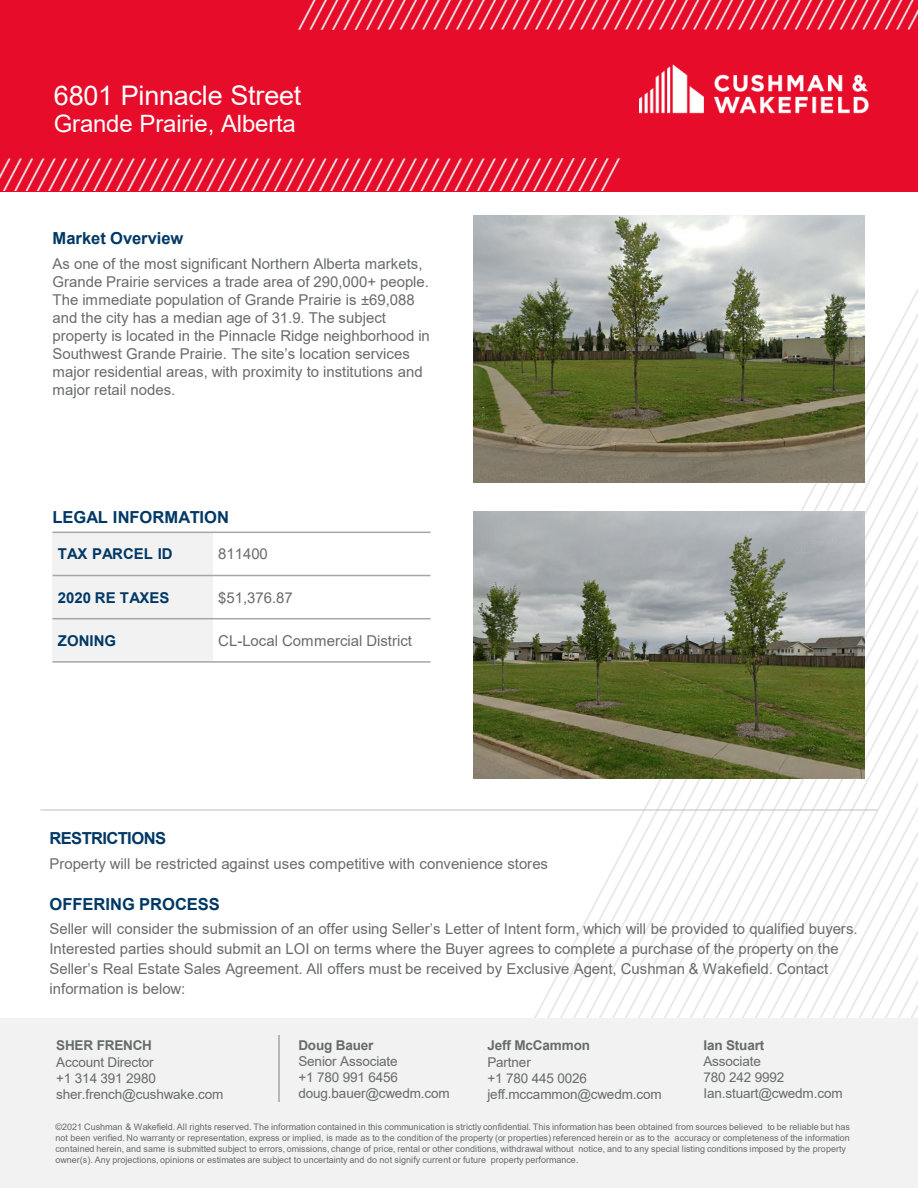
<style>
.page{position:relative;width:918px;height:1188px;background:#fff}
.page>*{position:absolute;margin:0;border:0;box-sizing:border-box;transform-origin:0 0}
.t1{font:27px "Arial";letter-spacing:-.01em;color:#fff}
.t2{font:24px "Arial";letter-spacing:-.005em;color:#fff}
.t3{font:700 16.5px "Arial";letter-spacing:-.005em;color:#003865}
.t4{font:700 16.5px "Arial";letter-spacing:-.035em;color:#003865}
.t5{font:15px/18px "Arial";color:#696b6b}
.t6{font:700 15px "Arial";color:#003865}
.t7{font:13.5px/16.2px "Arial";letter-spacing:-.01em;color:#666b6b}
.t8{font:700 13.5px "Arial";letter-spacing:-.01em;color:#666b6b}
.t9{font:9px/10.8px "Arial";letter-spacing:.005em;color:#666b6b}
</style>
<div class="page">
<svg style="left:598px;top:316px;width:320px;height:702px"></svg>
<svg style="left:727px;top:562px;width:191px;height:456px"></svg>
<svg style="left:805px;top:711px;width:113px;height:307px"></svg>
<div style="left:0;top:1018px;width:918px;height:170px;background:#f2f2f2"></div>
<img style="left:0;top:0;width:918px;height:191px">
<img style="left:608px;top:45px;width:292px;height:99px">
<hr style="left:40px;top:810px;width:838px;height:1px;background:#bfbfbf">
<hr style="left:279px;top:1035px;width:1px;height:67px;background:#7f7f7f">
<img style="left:473px;top:511px;width:391px;height:267px">
<div style="left:52px;top:532px;width:161px;height:44px;background:#f2f2f2"></div>
<div style="left:52px;top:576px;width:161px;height:43px;background:#f2f2f2"></div>
<div style="left:52px;top:619px;width:161px;height:43px;background:#f2f2f2"></div>
<hr style="left:52px;top:575px;width:378px;height:1px;background:#a6a6a6">
<hr style="left:52px;top:618px;width:378px;height:1px;background:#a6a6a6">
<hr style="left:52px;top:532px;width:378px;height:1px;background:#a6a6a6">
<hr style="left:52px;top:661px;width:378px;height:2px;background:#a6a6a6">
<img style="left:473px;top:215px;width:391px;height:267px">
<h1 class="t1" style="left:54px;top:77px;width:249px">6801 Pinnacle Street</h1>
<h1 class="t2" style="left:54px;top:107px;width:243px">Grande Prairie, Alberta</h1>
<p class="t3" style="left:52px;top:227px;width:132px">Market Overview</p>
<p class="t5" style="left:52px;top:255px;width:379px">As one of the most significant Northern Alberta markets, Grande Prairie services a trade area of 290,000+ people.<br>The immediate population of Grande Prairie is ±69,088 and the city has a median age of 31.9. The subject property is located in the Pinnacle Ridge neighborhood in Southwest Grande Prairie. The site’s location services major residential areas, with proximity to institutions and major retail nodes.</p>
<p class="t3" style="left:52px;top:505px;width:178px">LEGAL INFORMATION</p>
<p class="t6" style="left:58px;top:544px;width:116px">TAX PARCEL ID</p>
<p class="t5" style="left:218px;top:545px;width:51px">811400</p>
<p class="t6" style="left:58px;top:587px;width:113px">2020 RE TAXES</p>
<p class="t5" style="left:218px;top:588px;width:76px">$51,376.87</p>
<p class="t6" style="left:58px;top:630px;width:60px">ZONING</p>
<p class="t5" style="left:218px;top:632px;width:195px">CL-Local Commercial District</p>
<p class="t4" style="left:50px;top:827px;width:118px">RESTRICTIONS</p>
<p class="t5" style="left:50px;top:855px;width:500px">Property will be restricted against uses competitive with convenience stores</p>
<p class="t3" style="left:50px;top:892px;width:172px">OFFERING PROCESS</p>
<p class="t5" style="left:50px;top:919px;width:810px;line-height:19.8px">Seller will consider the submission of an offer using Seller’s Letter of Intent form, which will be provided to qualified buyers.<br>Interested parties should submit an LOI on terms where the Buyer agrees to complete a purchase of the property on the Seller’s Real Estate Sales Agreement. All offers must be received by Exclusive Agent, Cushman &amp; Wakefield. Contact information is below:</p>
<p class="t8" style="left:56px;top:1036px;width:97px">SHER FRENCH</p>
<p class="t7" style="left:56px;top:1054px;width:169px">Account Director<br>+1 314 391 2980 sher.french@cushwake.com</p>
<p class="t8" style="left:298px;top:1035px;width:77px">Doug Bauer</p>
<p class="t7" style="left:298px;top:1053px;width:101px">Senior Associate</p>
<p class="t7" style="left:298px;top:1069px;width:101px">+1 780 991 6456</p>
<p class="t7" style="left:298px;top:1085px;width:153px">doug.bauer@cwedm.com</p>
<p class="t8" style="left:487px;top:1036px;width:104px">Jeff McCammon</p>
<p class="t7" style="left:487px;top:1054px;width:45px">Partner</p>
<p class="t7" style="left:487px;top:1070px;width:101px">+1 780 445 0026</p>
<p class="t7" style="left:487px;top:1086px;width:176px">jeff.mccammon@cwedm.com</p>
<p class="t8" style="left:703px;top:1035px;width:62px">Ian Stuart</p>
<p class="t7" style="left:703px;top:1053px;width:59px">Associate</p>
<p class="t7" style="left:703px;top:1069px;width:82px">780 242 9992</p>
<p class="t7" style="left:703px;top:1085px;width:141px">Ian.stuart@cwedm.com</p>
<p class="t9" style="left:55px;top:1122px;width:796px">©2021 Cushman &amp; Wakefield. All rights reserved. The information contained in this communication is strictly confidential. This information has been obtained from sources believed to be reliable but has not been verified. No warranty or representation, express or implied, is made as to the condition of the property (or properties) referenced herein or as to the accuracy or completeness of the information contained herein, and same is submitted subject to errors, omissions, change of price, rental or other conditions, withdrawal without notice, and to any special listing conditions imposed by the property owner(s). Any projections, opinions or estimates are subject to uncertainty and do not signify current or future property performance.</p>
</div>
